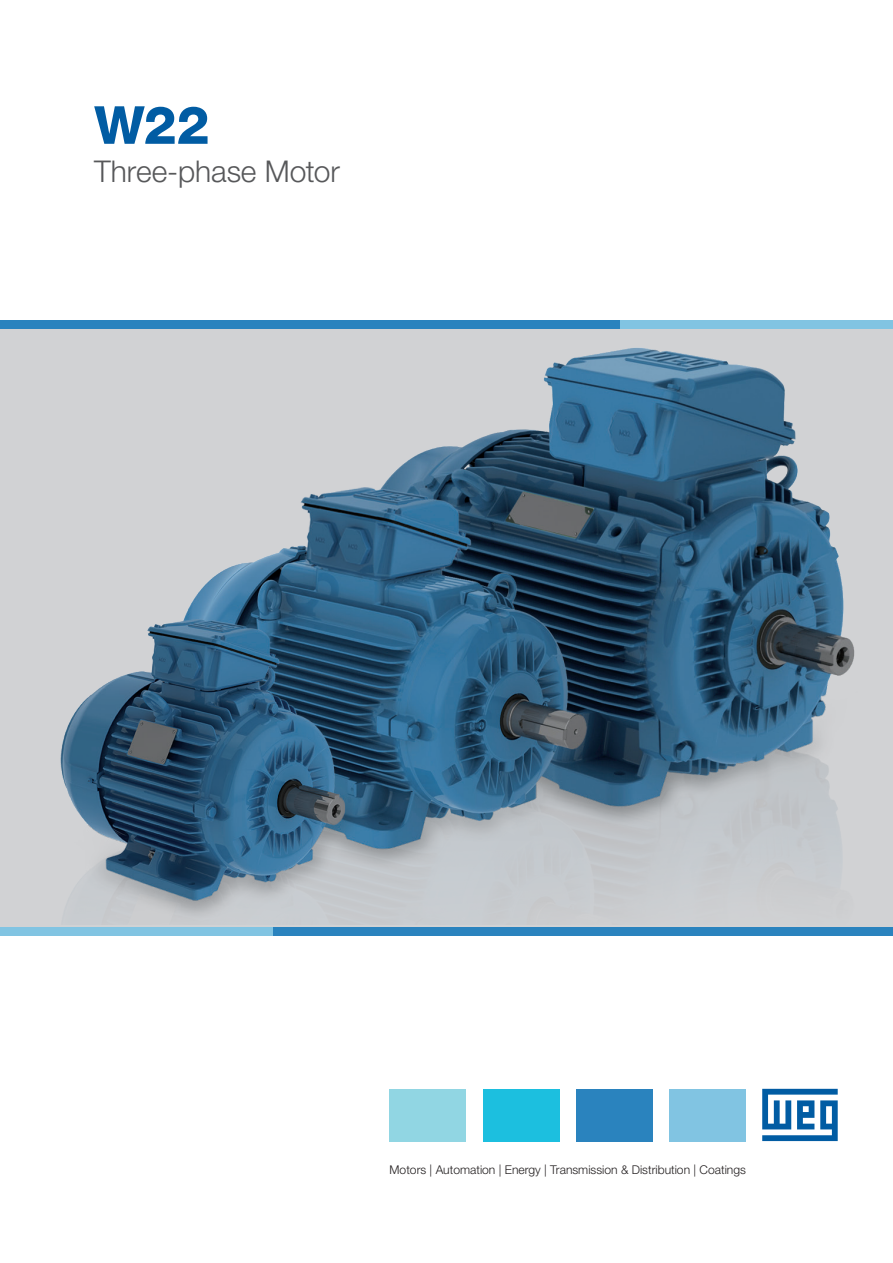
<style>
.page{position:relative;width:893px;height:1263px;background:#fff}
.page>*{position:absolute;margin:0;border:0;box-sizing:border-box;transform-origin:0 0}
._02___Subtitle_GREY{font:800 52.5px "Helvetica Neue LT Pro";color:#015ca3}
._02___Subtitle_GREY-2{font:300 30px "Helvetica Neue LT Pro";letter-spacing:-.005em;color:#57585a}
.t1{font:300 12.15px "Helvetica Neue LT Pro";color:#231f20}
</style>
<div class="page">
<div style="left:0;top:329px;width:893px;height:598px;background:#d1d2d4"></div>
<div style="left:0;top:321px;width:620px;height:8px;background:#2a83be"></div>
<div style="left:620px;top:321px;width:273px;height:8px;background:#81c4e2"></div>
<div style="left:273px;top:927px;width:620px;height:9px;background:#2a83be"></div>
<div style="left:0;top:927px;width:273px;height:9px;background:#81c4e2"></div>
<svg style="left:762px;top:1089px;width:76px;height:52px"></svg>
<div style="left:390px;top:1089px;width:76px;height:52px;background:#91d6e3"></div>
<div style="left:483px;top:1089px;width:76px;height:52px;background:#1cbfdf"></div>
<div style="left:576px;top:1089px;width:77px;height:52px;background:#2a83be"></div>
<div style="left:670px;top:1089px;width:76px;height:52px;background:#81c4e2"></div>
<img style="left:60px;top:348px;width:795px;height:574px">
<p class="_02___Subtitle_GREY" style="left:94px;top:94px;width:117px">W22</p>
<p class="_02___Subtitle_GREY-2" style="left:94px;top:153px;width:247px">Three-phase Motor</p>
<p class="t1" style="left:390px;top:1162px;width:358px">Motors | Automation | Energy | Transmission &amp; Distribution | Coatings</p>
</div>
